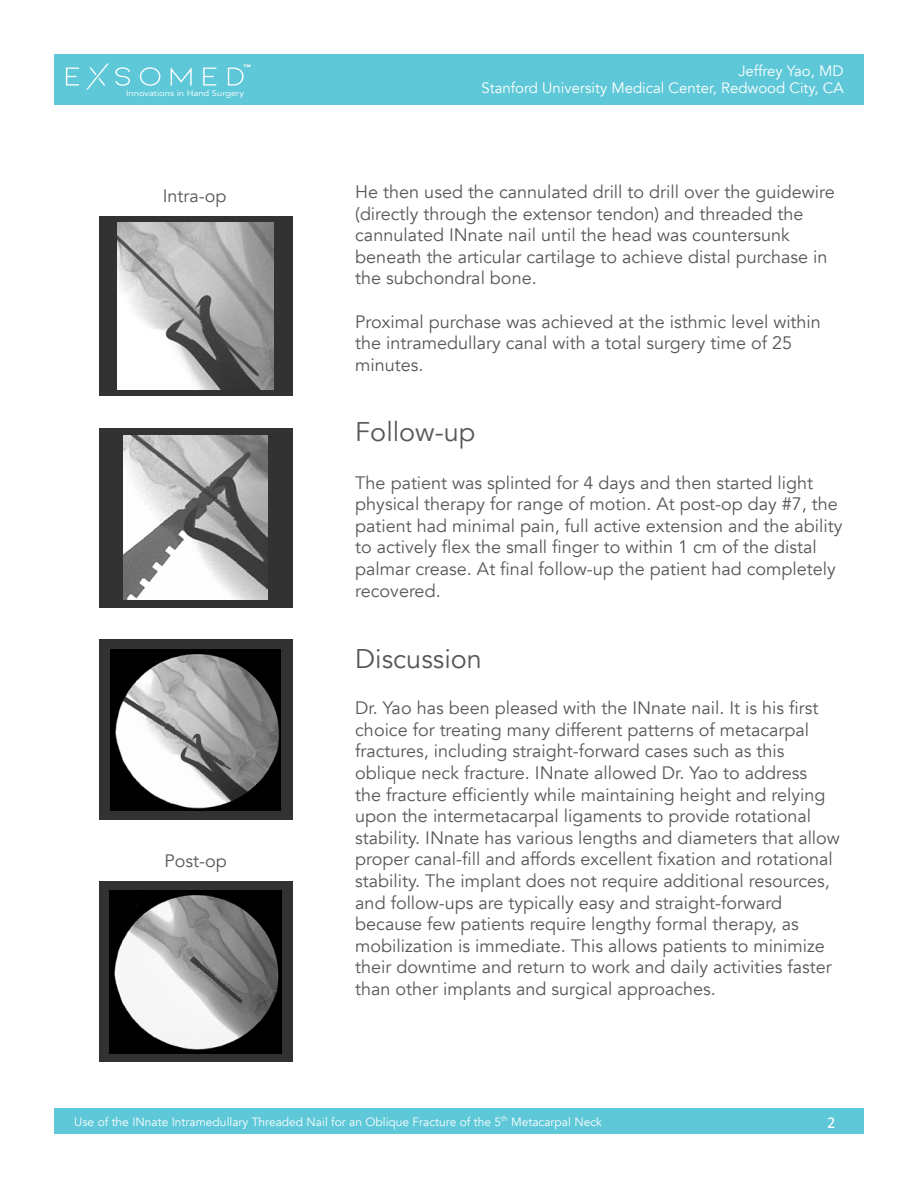
<style>
.page{position:relative;width:918px;height:1188px;background:#fff}
.page>*{position:absolute;margin:0;border:0;box-sizing:border-box;transform-origin:0 0}
.t1{font:27px "Avenir";color:#585858}
.t2{font:18px/21.6px "Avenir";color:#585858}
.Toc_heading{font:16.5px "Calibri";color:#fff}
.t3{font:15px "Avenir";color:#fff}
.t4{font:12px "Avenir";color:#fff}
.t5{font:8.25px "Avenir";color:#fff;scale:1.13 1}
.t6{font:800 6.45px "Avenir";color:#fff;scale:1.13 1}
</style>
<div class="page">
<div style="left:54px;top:54px;width:810px;height:51px;background:#5ec8d8"></div>
<div style="left:54px;top:1109px;width:810px;height:25px;background:#5ec8d8"></div>
<svg style="left:140px;top:67px;width:20px;height:19px"></svg>
<svg style="left:115px;top:67px;width:15px;height:19px"></svg>
<svg style="left:86px;top:64px;width:23px;height:26px"></svg>
<svg style="left:66px;top:68px;width:13px;height:18px"></svg>
<svg style="left:228px;top:68px;width:16px;height:18px"></svg>
<svg style="left:203px;top:68px;width:13px;height:18px"></svg>
<svg style="left:171px;top:67px;width:21px;height:19px"></svg>
<div style="left:99px;top:216px;width:193px;height:180px;background:#333233"></div>
<div style="left:99px;top:428px;width:193px;height:180px;background:#333233"></div>
<div style="left:99px;top:640px;width:193px;height:180px;background:#333233"></div>
<img style="left:118px;top:222px;width:155px;height:167px">
<img style="left:124px;top:436px;width:143px;height:164px">
<img style="left:111px;top:649px;width:169px;height:161px">
<div style="left:99px;top:881px;width:193px;height:180px;background:#333233"></div>
<img style="left:110px;top:890px;width:171px;height:164px">
<p class="t6" style="left:244px;top:61px;width:8px">™</p>
<p class="t5" style="left:126px;top:89px;width:106px">Innovations in Hand Surgery</p>
<p class="t2" style="left:163px;top:185px;width:65px">Intra-op</p>
<p class="t2" style="left:164px;top:850px;width:64px">Post-op</p>
<p class="t3" style="left:738px;top:62px;width:107px">Jeffrey Yao, MD</p>
<p class="t3" style="left:481px;top:79px;width:364px">Stanford University Medical Center, Redwood City, CA</p>
<p class="t2" style="left:355px;top:181px;width:481px">He then used the cannulated drill to drill over the guidewire (directly through the extensor tendon) and threaded the cannulated INnate nail until the head was countersunk beneath the articular cartilage to achieve distal purchase in the subchondral bone.</p>
<p class="t2" style="left:355px;top:311px;width:467px">Proximal purchase was achieved at the isthmic level within the intramedullary canal with a total surgery time of 25 minutes.</p>
<p class="t1" style="left:355px;top:416px;width:121px">Follow-up</p>
<p class="t2" style="left:355px;top:472px;width:489px">The patient was splinted for 4 days and then started light physical therapy for range of motion. At post-op day #7, the patient had minimal pain, full active extension and the ability to actively flex the small finger to within 1 cm of the distal palmar crease. At final follow-up the patient had completely recovered.</p>
<p class="t1" style="left:355px;top:642px;width:128px">Discussion</p>
<p class="t2" style="left:355px;top:698px;width:486px">Dr. Yao has been pleased with the INnate nail. It is his first choice for treating many different patterns of metacarpal fractures, including straight-forward cases such as this oblique neck fracture. INnate allowed Dr. Yao to address<br>the fracture efficiently while maintaining height and relying upon the intermetacarpal ligaments to provide rotational stability. INnate has various lengths and diameters that allow proper canal-fill and affords excellent fixation and rotational stability. The implant does not require additional resources, and follow-ups are typically easy and straight-forward because few patients require lengthy formal therapy, as mobilization is immediate. This allows patients to minimize their downtime and return to work and daily activities faster than other implants and surgical approaches.</p>
<p class="t4" style="left:74px;top:1115px;width:529px">Use of the INnate Intramedullary Threaded Nail for an Oblique Fracture of the 5<sup>th</sup> Metacarpal Neck</p>
<p class="Toc_heading" style="left:827px;top:1111px;width:10px">2</p>
</div>
